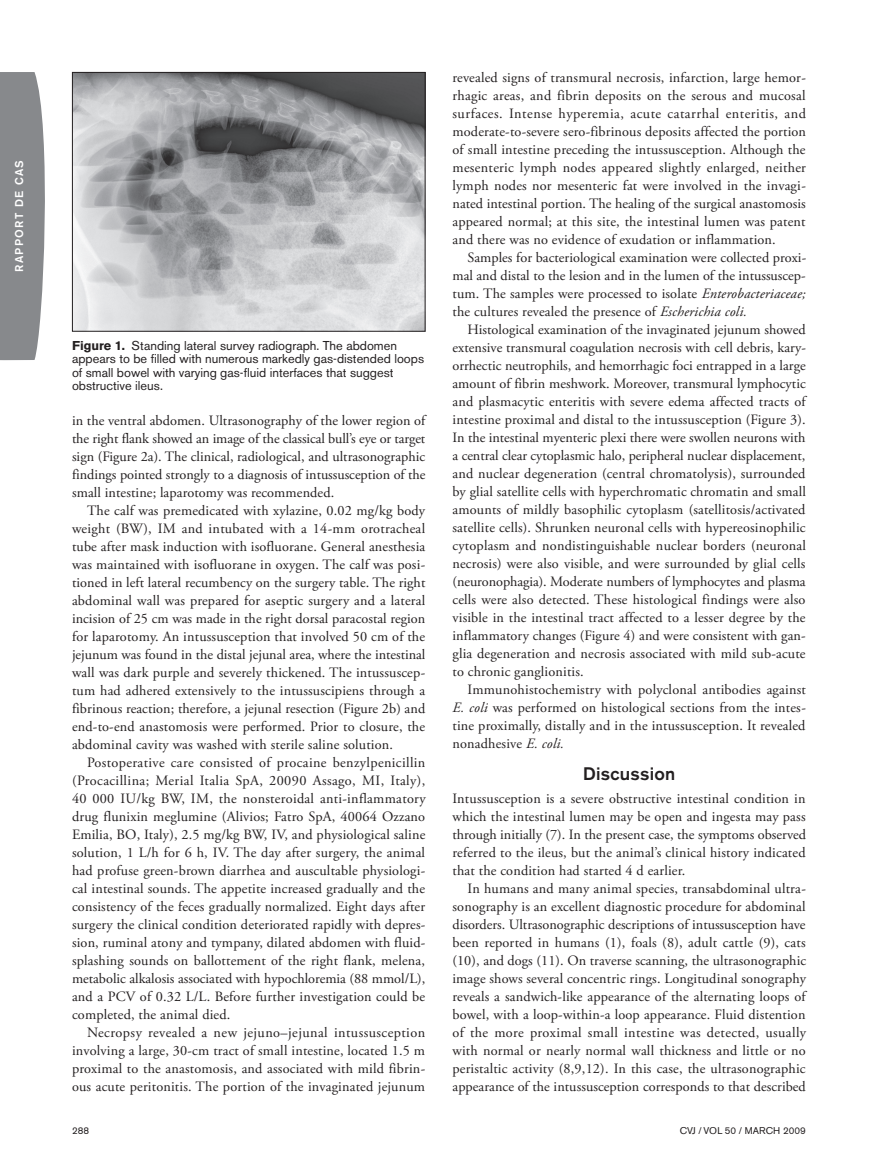
<style>
.page{position:relative;width:878px;height:1175px;background:#fff}
.page>*{position:absolute;margin:0;border:0;box-sizing:border-box;transform-origin:0 0}
.t1{font:500 18px "Akzidenz Grotesk BE";letter-spacing:.015em;color:#231f20}
.t2{font:14.25px/18px "Adobe Garamond Pro";letter-spacing:.01em;color:#231f20;text-align:justify}
.t3{font:12.75px/13.5px "Akzidenz Grotesk BE";color:#231f20}
.t4{font:500 11.25px "Akzidenz Grotesk BE";letter-spacing:.115em;color:#fff}
.t5{font:9.75px "Akzidenz Grotesk BE";color:#231f20}
.s1{font-weight:700}
.s2{font-style:italic}
</style>
<div class="page">
<div style="left:0;top:72px;width:45px;height:288px;background:#87898c"></div>
<img style="left:74px;top:74px;width:349px;height:256px">
<div style="left:72px;top:72px;width:353px;height:260px;border:1px solid #231f20"></div>
<p class="t4" style="left:12px;top:272px;width:113px;rotate:-90deg">RAPPORT DE CAS</p>
<p class="t3" style="left:72px;top:339px;width:353px"><span class="s1">Figure 1.</span> Standing lateral survey radiograph. The abdomen appears to be filled with numerous markedly gas-distended loops of small bowel with varying gas-fluid interfaces that suggest obstructive ileus.</p>
<p class="t2" style="left:72px;top:411px;width:355px">in the ventral abdomen. Ultrasonography of the lower region of the right flank showed an image of the classical bull’s eye or target sign (Figure 2a). The clinical, radiological, and ultrasonographic findings pointed strongly to a diagnosis of intussusception of the small intestine; laparotomy was recommended.</p>
<p class="t2" style="left:72px;top:501px;width:355px;text-indent:15px">The calf was premedicated with xylazine, 0.02 mg/kg body weight (BW), IM and intubated with a 14-mm orotracheal tube after mask induction with isofluorane. General anesthesia was maintained with isofluorane in oxygen. The calf was posi&shy;tioned in left lateral recumbency on the surgery table. The right abdominal wall was prepared for aseptic surgery and a lateral incision of 25 cm was made in the right dorsal paracostal region for laparotomy. An intussusception that involved 50 cm of the jejunum was found in the distal jejunal area, where the intestinal wall was dark purple and severely thickened. The intussuscep&shy;tum had adhered extensively to the intussuscipiens through a fibrinous reaction; therefore, a jejunal resection (Figure 2b) and end-to-end anastomosis were performed. Prior to closure, the abdominal cavity was washed with sterile saline solution.</p>
<p class="t2" style="left:72px;top:753px;width:355px;text-indent:15px">Postoperative care consisted of procaine benzylpenicillin (Procacillina; Merial Italia SpA, 20090 Assago, MI, Italy), 40 000 IU/kg BW, IM, the nonsteroidal anti-inflammatory drug flunixin meglumine (Alivios; Fatro SpA, 40064 Ozzano Emilia, BO, Italy), 2.5 mg/kg BW, IV, and physiological saline solution, 1 L/h for 6 h, IV. The day after surgery, the animal had profuse green-brown diarrhea and auscultable physiologi&shy;cal intestinal sounds. The appetite increased gradually and the consistency of the feces gradually normalized. Eight days after surgery the clinical condition deteriorated rapidly with depres&shy;sion, ruminal atony and tympany, dilated abdomen with fluid&shy;splashing sounds on ballottement of the right flank, melena, metabolic alkalosis associated with hypochloremia (88 mmol/L), and a PCV of 0.32 L/L. Before further investigation could be completed, the animal died.</p>
<p class="t2" style="left:72px;top:1023px;width:355px;text-indent:15px">Necropsy revealed a new jejuno–jejunal intussusception involving a large, 30-cm tract of small intestine, located 1.5 m proximal to the anastomosis, and associated with mild fibrin&shy;ous acute peritonitis. The portion of the invaginated jejunum</p>
<p class="t2" style="left:452px;top:69px;width:355px">revealed signs of transmural necrosis, infarction, large hemor&shy;rhagic areas, and fibrin deposits on the serous and mucosal surfaces. Intense hyperemia, acute catarrhal enteritis, and moderate-to-severe sero-fibrinous deposits affected the portion of small intestine preceding the intussusception. Although the mesenteric lymph nodes appeared slightly enlarged, neither lymph nodes nor mesenteric fat were involved in the invagi&shy;nated intestinal portion. The healing of the surgical anastomosis appeared normal; at this site, the intestinal lumen was patent and there was no evidence of exudation or inflammation.</p>
<p class="t2" style="left:452px;top:249px;width:355px;text-indent:15px">Samples for bacteriological examination were collected proxi&shy;mal and distal to the lesion and in the lumen of the intussuscep&shy;tum. The samples were processed to isolate <span class="s2">Enterobacteriaceae; </span>the cultures revealed the presence of <span class="s2">Escherichia coli.</span></p>
<p class="t2" style="left:452px;top:321px;width:355px;text-indent:15px">Histological examination of the invaginated jejunum showed extensive transmural coagulation necrosis with cell debris, kary&shy;orrhectic neutrophils, and hemorrhagic foci entrapped in a large amount of fibrin meshwork. Moreover, transmural lymphocytic and plasmacytic enteritis with severe edema affected tracts of intestine proximal and distal to the intussusception (Figure 3).<br>In the intestinal myenteric plexi there were swollen neurons with a central clear cytoplasmic halo, peripheral nuclear displacement, and nuclear degeneration (central chromatolysis), surrounded by glial satellite cells with hyperchromatic chromatin and small amounts of mildly basophilic cytoplasm (satellitosis/activated satellite cells). Shrunken neuronal cells with hypereosinophilic cytoplasm and nondistinguishable nuclear borders (neuronal necrosis) were also visible, and were surrounded by glial cells (neuronophagia). Moderate numbers of lymphocytes and plasma cells were also detected. These histological findings were also visible in the intestinal tract affected to a lesser degree by the inflammatory changes (Figure 4) and were consistent with gan&shy;glia degeneration and necrosis associated with mild sub-acute to chronic ganglionitis.</p>
<p class="t2" style="left:452px;top:681px;width:355px;text-indent:15px">Immunohistochemistry with polyclonal antibodies against <span class="s2">E. coli</span> was performed on histological sections from the intes&shy;tine proximally, distally and in the intussusception. It revealed nonadhesive <span class="s2">E. coli.</span></p>
<p class="t1" style="left:583px;top:762px;width:94px">Discussion</p>
<p class="t2" style="left:452px;top:789px;width:355px">Intussusception is a severe obstructive intestinal condition in which the intestinal lumen may be open and ingesta may pass through initially (7). In the present case, the symptoms observed referred to the ileus, but the animal’s clinical history indicated that the condition had started 4 d earlier.</p>
<p class="t2" style="left:452px;top:879px;width:355px;text-indent:15px">In humans and many animal species, transabdominal ultra&shy;sonography is an excellent diagnostic procedure for abdominal disorders. Ultrasonographic descriptions of intussusception have been reported in humans (1), foals (8), adult cattle (9), cats (10), and dogs (11). On traverse scanning, the ultrasonographic image shows several concentric rings. Longitudinal sonography reveals a sandwich-like appearance of the alternating loops of bowel, with a loop-within-a loop appearance. Fluid distention of the more proximal small intestine was detected, usually with normal or nearly normal wall thickness and little or no peristaltic activity (8,9,12). In this case, the ultrasonographic appearance of the intussusception corresponds to that described</p>
<p class="t5" style="left:72px;top:1125px;width:19px">288</p>
<p class="t5" style="left:679px;top:1125px;width:128px">CVJ / VOL 50 / MARCH 2009</p>
</div>
